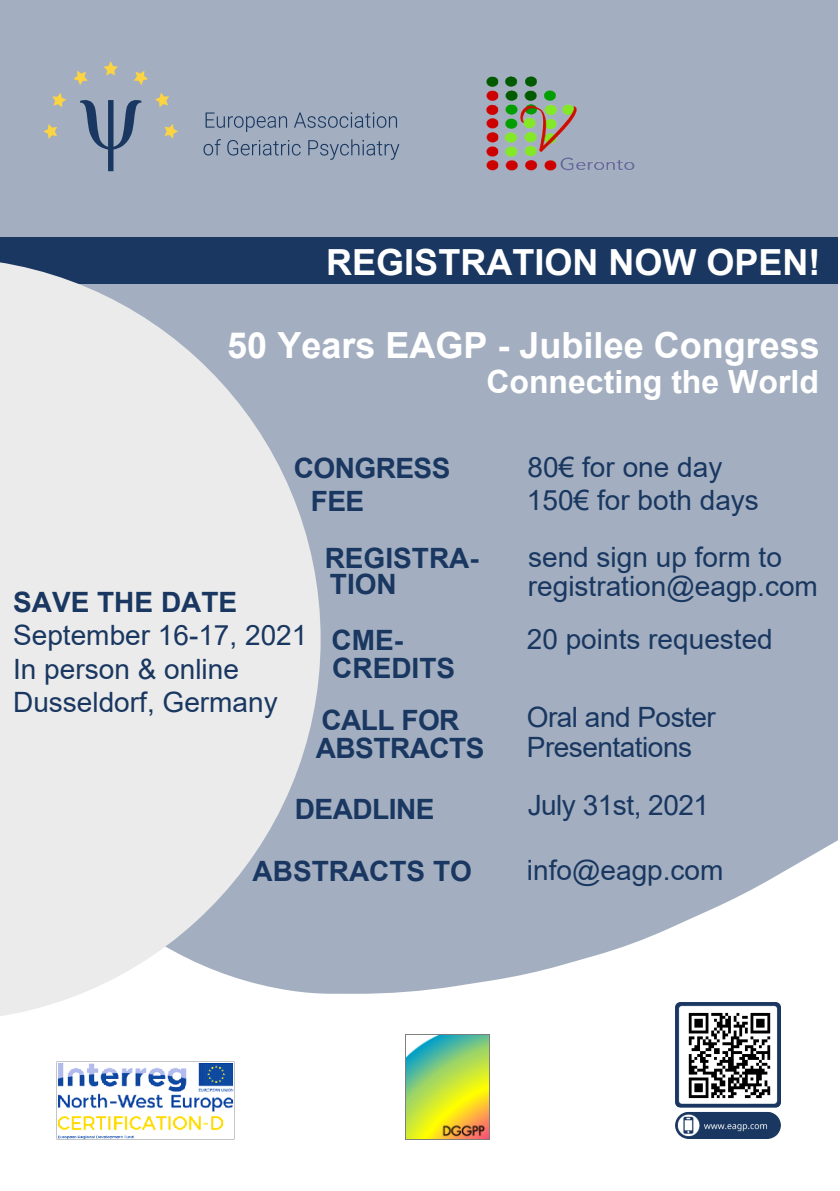
<style>
.page{position:relative;width:840px;height:1191px;background:#fff}
.page>*{position:absolute;margin:0;border:0;box-sizing:border-box;transform-origin:0 0}
.t1{font:700 36px "Arial";color:#fff}
.t2{font:700 32px "Arial";color:#fff}
.t3{font:28px/33.6px "Arial";color:#193760}
.t4{font:700 28px "Arial";color:#193760}
.t5{font:28px/30.4px "Arial";letter-spacing:-.02em;color:#193760}
.t6{font:700 28px/28.2px "Arial";letter-spacing:-.02em;color:#193760}
</style>
<div class="page">
<div style="left:0;top:0;width:838px;height:994px;background:#a3afc0"></div>
<img style="left:405px;top:1035px;width:84px;height:104px">
<svg style="left:205px;top:112px;width:82px;height:20px;background:#8b9aaf"></svg>
<svg style="left:294px;top:112px;width:103px;height:16px;background:#8696ac"></svg>
<svg style="left:203px;top:139px;width:18px;height:17px"></svg>
<svg style="left:227px;top:140px;width:73px;height:16px"></svg>
<svg style="left:308px;top:139px;width:91px;height:21px;background:#8c9bb0"></svg>
<svg style="left:103px;top:61px;width:15px;height:15px"></svg>
<svg style="left:73px;top:71px;width:15px;height:14px"></svg>
<svg style="left:52px;top:93px;width:14px;height:15px"></svg>
<svg style="left:43px;top:124px;width:14px;height:15px"></svg>
<svg style="left:164px;top:124px;width:14px;height:15px"></svg>
<svg style="left:155px;top:92px;width:14px;height:15px"></svg>
<svg style="left:134px;top:71px;width:14px;height:14px"></svg>
<svg style="left:80px;top:100px;width:61px;height:71px;background:#7c8da5"></svg>
<div style="left:0;top:237px;width:837px;height:46px;background:#193760"></div>
<img style="left:675px;top:1003px;width:105px;height:136px">
<svg style="left:0;top:262px;width:320px;height:754px;background:#dbdee1"></svg>
<img style="left:56px;top:1061px;width:179px;height:78px">
<img style="left:477px;top:72px;width:176px;height:101px">
<img style="left:686px;top:1010px;width:86px;height:90px">
<p class="t1" style="left:326px;top:237px;width:496px">REGISTRATION NOW OPEN!</p>
<p class="t1" style="left:227px;top:320px;width:594px">50 Years EAGP - Jubilee Congress</p>
<p class="t2" style="left:486px;top:360px;width:334px">Connecting the World</p>
<p class="t6" style="left:294px;top:454px;width:158px">CONGRESS</p>
<p class="t3" style="left:527px;top:450px;width:196px">80€ for one day</p>
<p class="t4" style="left:311px;top:482px;width:55px">FEE</p>
<p class="t3" style="left:527px;top:483px;width:233px">150€ for both days</p>
<p class="t4" style="left:13px;top:582px;width:226px">SAVE THE DATE</p>
<p class="t3" style="left:13px;top:618px;width:296px">September 16-17, 2021<br>In person &amp; online<br>Dusseldorf, Germany</p>
<p class="t4" style="left:325px;top:538px;width:155px">REGISTRA-</p>
<p class="t4" style="left:330px;top:564px;width:68px">TION</p>
<p class="t3" style="left:528px;top:540px;width:255px">send sign up form to</p>
<p class="t3" style="left:528px;top:569px;width:291px">registration@eagp.com</p>
<p class="t4" style="left:331px;top:620px;width:73px">CME-</p>
<p class="t3" style="left:526px;top:622px;width:247px">20 points requested</p>
<p class="t4" style="left:332px;top:648px;width:124px">CREDITS</p>
<p class="t6" style="left:316px;top:706px;width:170px">CALL FOR<br>ABSTRACTS</p>
<p class="t5" style="left:526px;top:701px;width:191px">Oral and Poster<br>Presentations</p>
<p class="t6" style="left:295px;top:795px;width:141px">DEADLINE</p>
<p class="t5" style="left:527px;top:790px;width:183px">July 31st, 2021</p>
<p class="t4" style="left:252px;top:851px;width:221px">ABSTRACTS TO</p>
<p class="t3" style="left:527px;top:853px;width:198px">info@eagp.com</p>
</div>
